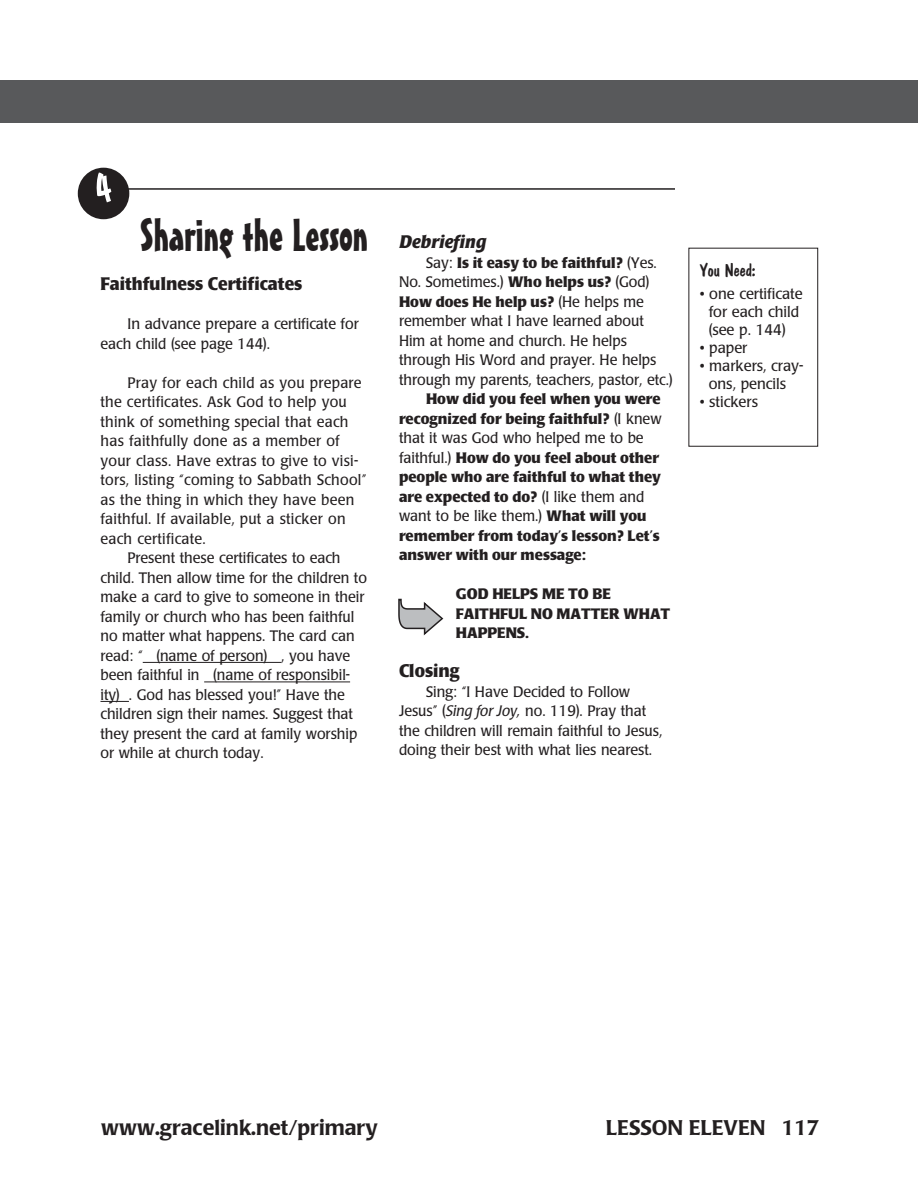
<style>
.page{position:relative;width:918px;height:1202px;background:#fff}
.page>*{position:absolute;margin:0;border:0;box-sizing:border-box;transform-origin:0 0}
.section_title{font:45px "Mister Earl BT";color:#231f20}
.t1{font:500 21px "Poppl Laudatio";color:#231f20}
.subhead{font:700 18px "Poppl Laudatio";color:#231f20;scale:.95 1}
.subhead-2{font:italic 700 18px "Poppl Laudatio";color:#231f20}
.You_Need_head{font:18px "Dom Casual D";color:#231f20}
.body{font:15px/19.5px "Poppl Laudatio";color:#231f20;scale:.95 1}
.body-2{font:15px/19.5px "Poppl Laudatio";letter-spacing:.02em;color:#231f20;scale:.95 1}
.body-3{font:700 15px/19.5px "Poppl Laudatio";color:#231f20}
.You_Need_items{font:15px/18px "Poppl Laudatio";color:#231f20;text-align:center}
.body-Xindent{font:700 15px/19.5px "Poppl Laudatio";color:#231f20}
.s1{font-weight:700}
.s2{font-weight:400}
.s3{font-style:italic}
</style>
<div class="page">
<hr style="left:143px;top:662px;width:138px;height:1px;background:#231f20">
<hr style="left:204px;top:681px;width:146px;height:1px;background:#231f20">
<svg style="left:100px;top:701px;width:29px;height:1px"></svg>
<div style="left:0;top:80px;width:27px;height:43px;background:#58595b"></div>
<div style="left:27px;top:80px;width:891px;height:43px;background:#58595b"></div>
<hr style="left:127px;top:188px;width:548px;height:2px;background:#231f20">
<svg style="left:398px;top:598px;width:45px;height:37px"></svg>
<div style="left:688px;top:248px;width:130px;height:198px;border:1px solid #231f20"></div>
<svg style="left:78px;top:168px;width:51px;height:51px"></svg>
<p class="section_title" style="left:140px;top:208px;width:230px">Sharing the Lesson</p>
<p class="subhead" style="left:100px;top:274px;width:214px">Faithfulness Certificates</p>
<p class="body" style="left:100px;top:314px;width:273px;text-indent:27px">In advance prepare a certificate for each child (see page 144).</p>
<p class="body-2" style="left:100px;top:373px;width:282px;text-indent:27px">Pray for each child as you prepare the certificates. Ask God to help you think of something special that each has faithfully done as a member of your class. Have extras to give to visi&shy;tors, listing “coming to Sabbath School” as the thing in which they have been faithful. If available, put a sticker on each certificate.</p>
<p class="body" style="left:100px;top:548px;width:282px;text-indent:27px">Present these certificates to each child. Then allow time for the children to make a card to give to someone in their family or church who has been faithful no matter what happens. The card can read: “ (name of person) , you have been faithful in (name of responsibil&shy;ity) . God has blessed you!” Have the children sign their names. Suggest that they present the card at family worship or while at church today.</p>
<p class="subhead-2" style="left:399px;top:232px;width:89px">Debriefing</p>
<p class="body" style="left:399px;top:253px;width:290px;text-indent:27px">Say: <span class="s1">Is it easy to be faithful?</span> (Yes.<br>No. Sometimes.) <span class="s1">Who helps us?</span> (God)<br><span class="s1">How does He help us?</span> (He helps me remember what I have learned about Him at home and church. He helps through His Word and prayer. He helps through my parents, teachers, pastor, etc.)</p>
<p class="body-3" style="left:399px;top:390px;width:264px;text-indent:27px">How did you feel when you were recognized for being faithful? <span class="s2">(I knew that it was God who helped me to be faithful.)</span> How do you feel about other people who are faithful to what they are expected to do? <span class="s2">(I like them and want to be like them.)</span> What will you remember from today’s lesson? Let’s answer with our message:</p>
<p class="body-Xindent" style="left:456px;top:585px;width:216px">GOD HELPS ME TO BE<br>FAITHFUL NO MATTER WHAT<br>HAPPENS.</p>
<p class="subhead" style="left:399px;top:661px;width:65px">Closing</p>
<p class="body" style="left:399px;top:682px;width:279px;text-indent:27px">Sing: “I Have Decided to Follow Jesus” (<span class="s3">Sing for Joy,</span> no. 119). Pray that the children will remain faithful to Jesus, doing their best with what lies nearest.</p>
<p class="You_Need_head" style="left:700px;top:260px;width:58px">You Need:</p>
<p class="You_Need_items" style="left:700px;top:285px;width:105px">• one certificate for each child (see p. 144)</p>
<p class="You_Need_items" style="left:700px;top:339px;width:49px">• paper</p>
<p class="You_Need_items" style="left:700px;top:357px;width:105px">• markers, cray&shy;ons, pencils</p>
<p class="You_Need_items" style="left:700px;top:393px;width:60px">• stickers</p>
<p class="t1" style="left:101px;top:1115px;width:278px">www.gracelink.net/primary</p>
<p class="t1" style="left:606px;top:1115px;width:215px">LESSON ELEVEN 117</p>
</div>
